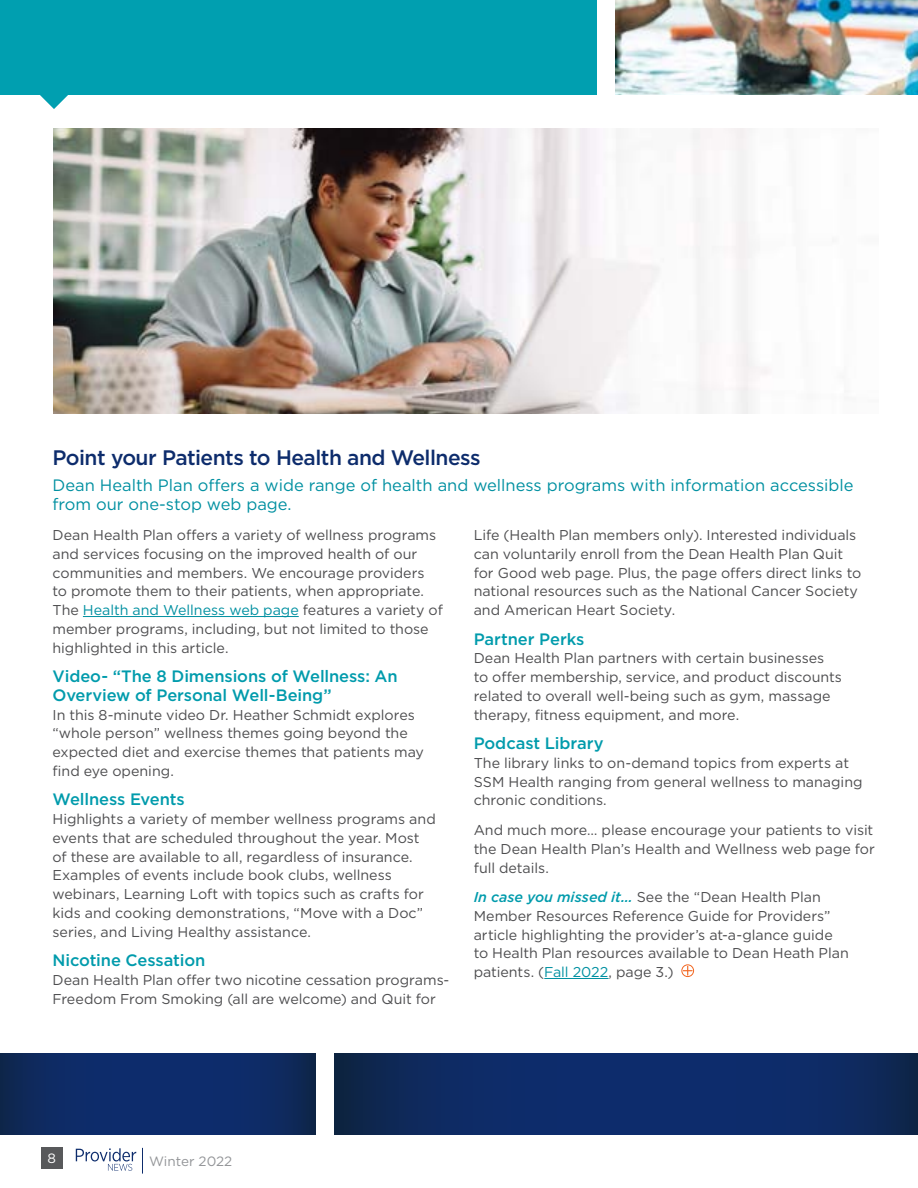
<style>
.page{position:relative;width:918px;height:1188px;background:#fff}
.page>*{position:absolute;margin:0;border:0;box-sizing:border-box;transform-origin:0 0}
.t1{font:500 21px "Gotham";letter-spacing:-.025em;color:#0d2c6c}
.t2{font:500 16.5px/18.8px "Gotham";letter-spacing:-.005em;color:#009bac}
.t3{font:16.5px/19.5px "Gotham";color:#0090a1}
.t4{font:14.25px/18.8px "Gotham";color:#4d4d4f}
.t5{font:13.5px "Gotham";color:#939598}
.t6{font:13.5px "Gotham";color:#fff}
.s1{color:#0090a1}
.s2{font-weight:500;font-style:italic;color:#009bac}
</style>
<div class="page">
<div style="left:0;top:0;width:597px;height:94px;background:#009fb0"></div>
<svg style="left:35px;top:94px;width:38px;height:15px"></svg>
<svg style="left:335px;top:1053px;width:582px;height:81px;background:#0d2a62"></svg>
<hr style="left:917px;top:1053px;width:1px;height:81px;background:#0d2443">
<svg style="left:0;top:1053px;width:316px;height:81px;background:#0d2a64"></svg>
<div style="left:41px;top:1148px;width:21px;height:21px;background:#58595b"></div>
<svg style="left:142px;top:1148px;width:1px;height:26px"></svg>
<svg style="left:76px;top:1148px;width:60px;height:23px"></svg>
<img style="left:616px;top:0;width:302px;height:94px">
<hr style="left:83px;top:616px;width:216px;height:1px;background:#0090a1">
<hr style="left:544px;top:978px;width:65px;height:1px;background:#0090a1">
<div style="left:681px;top:964px;width:13px;height:13px;border:1px solid #f26722;border-radius:50%"></div>
<svg style="left:683px;top:966px;width:10px;height:10px"></svg>
<img style="left:53px;top:128px;width:716px;height:286px">
<h1 class="t1" style="left:52px;top:443px;width:430px">Point your Patients to Health and Wellness</h1>
<p class="t3" style="left:52px;top:475px;width:803px">Dean Health Plan offers a wide range of health and wellness programs with information accessible from our one-stop web page.</p>
<p class="t4" style="left:52px;top:525px;width:392px">Dean Health Plan offers a variety of wellness programs and services focusing on the improved health of our communities and members. We encourage providers<br>to promote them to their patients, when appropriate.<br>The <span class="s1">Health and Wellness web page</span> features a variety of member programs, including, but not limited to those highlighted in this article.</p>
<p class="t2" style="left:52px;top:667px;width:347px">Video- “The 8 Dimensions of Wellness: An<br>Overview of Personal Well-Being”</p>
<p class="t4" style="left:53px;top:705px;width:373px">In this 8-minute video Dr. Heather Schmidt explores “whole person” wellness themes going beyond the expected diet and exercise themes that patients may find eye opening.</p>
<p class="t2" style="left:52px;top:790px;width:134px">Wellness Events</p>
<p class="t4" style="left:52px;top:809px;width:385px">Highlights a variety of member wellness programs and events that are scheduled throughout the year. Most of these are available to all, regardless of insurance.<br>Examples of events include book clubs, wellness webinars, Learning Loft with topics such as crafts for kids and cooking demonstrations, “Move with a Doc” series, and Living Healthy assistance.</p>
<p class="t2" style="left:52px;top:951px;width:154px">Nicotine Cessation</p>
<p class="t4" style="left:52px;top:970px;width:398px">Dean Health Plan offer two nicotine cessation programs-<br>Freedom From Smoking (all are welcome) and Quit for</p>
<p class="t4" style="left:474px;top:525px;width:389px">Life (Health Plan members only). Interested individuals can voluntarily enroll from the Dean Health Plan Quit for Good web page. Plus, the page offers direct links to national resources such as the National Cancer Society and American Heart Society.</p>
<p class="t2" style="left:474px;top:629px;width:112px">Partner Perks</p>
<p class="t4" style="left:474px;top:649px;width:370px">Dean Health Plan partners with certain businesses to offer membership, service, and product discounts related to overall well-being such as gym, massage therapy, fitness equipment, and more.</p>
<p class="t2" style="left:474px;top:734px;width:131px">Podcast Library</p>
<p class="t4" style="left:474px;top:753px;width:390px">The library links to on-demand topics from experts at<br>SSM Health ranging from general wellness to managing chronic conditions.</p>
<p class="t4" style="left:474px;top:820px;width:403px;text-align:justify">And much more… please encourage your patients to visit the Dean Health Plan’s Health and Wellness web page for full details.</p>
<p class="t4" style="left:474px;top:887px;width:377px"><span class="s2">In case you missed it…</span> See the “Dean Health Plan Member Resources Reference Guide for Providers” article highlighting the provider’s at-a-glance guide to Health Plan resources available to Dean Heath Plan patients. (<span class="s1">Fall 2022</span>, page 3.)</p>
<p class="t6" style="left:47px;top:1149px;width:10px">8</p>
<p class="t5" style="left:149px;top:1153px;width:85px">Winter 2022</p>
</div>
